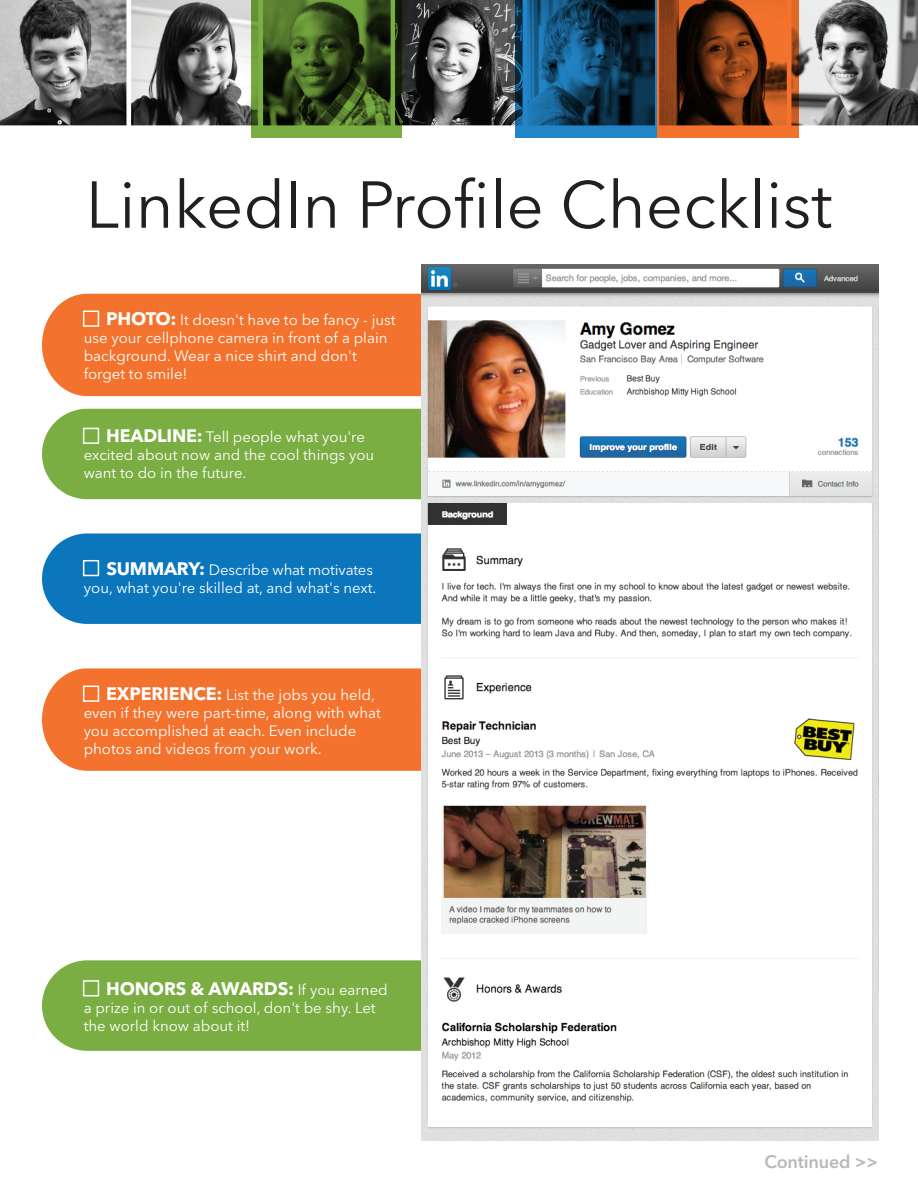
<style>
.page{position:relative;width:918px;height:1188px;background:#fff}
.page>*{position:absolute;margin:0;border:0;box-sizing:border-box;transform-origin:0 0}
.t1{font:65.55px "Avenir Next LT Pro";color:#231f20}
.t2{font:700 18px "Avenir Next LT Pro";letter-spacing:-.01em;color:#fff}
.t3{font:600 18px "Avenir Next LT Pro";letter-spacing:-.01em;color:#b8b9ba}
.t4{font:15px/18px "Avenir Next LT Pro";color:#fff}
.s1{font-weight:700;font-size:18px}
.s2{font-weight:400;font-size:15px}
</style>
<div class="page">
<img style="left:0;top:0;width:918px;height:547px">
<div style="left:42px;top:294px;width:379px;height:102px;background:#f3722d"></div>
<div style="left:42px;top:409px;width:494px;height:90px;background:#7aae42;border-radius:45px"></div>
<div style="left:42px;top:533px;width:494px;height:91px;background:#0c76bd;border-radius:45px"></div>
<div style="left:42px;top:668px;width:379px;height:103px;background:#f3722d"></div>
<div style="left:42px;top:960px;width:494px;height:91px;background:#7aae42;border-radius:45px"></div>
<img style="left:421px;top:264px;width:457px;height:876px">
<div style="left:83px;top:311px;width:16px;height:16px;border:2px solid #fff"></div>
<div style="left:83px;top:428px;width:16px;height:16px;border:2px solid #fff"></div>
<div style="left:83px;top:560px;width:16px;height:16px;border:2px solid #fff"></div>
<div style="left:83px;top:686px;width:16px;height:16px;border:2px solid #fff"></div>
<div style="left:83px;top:980px;width:16px;height:16px;border:2px solid #fff"></div>
<svg style="left:251px;top:0;width:151px;height:138px"></svg>
<svg style="left:515px;top:0;width:142px;height:138px"></svg>
<svg style="left:657px;top:0;width:141px;height:138px"></svg>
<h1 class="t1" style="left:86px;top:166px;width:748px">LinkedIn Profile Checklist</h1>
<p class="t4" style="left:84px;top:311px;width:314px;text-indent:23px"><span class="s1">PHOTO:</span> It doesn't have to be fancy - just use your cellphone camera in front of a plain background. Wear a nice shirt and don't forget to smile!</p>
<p class="t4" style="left:84px;top:428px;width:292px;text-indent:22px"><span class="s1">HEADLINE:</span> Tell people what you're excited about now and the cool things you want to do in the future.</p>
<p class="t4" style="left:84px;top:561px;width:294px;text-align:right"><span class="s1">SUMMARY:</span> Describe what motivates you, what you're skilled at, and what's next.</p>
<p class="t4" style="left:84px;top:686px;width:299px;text-indent:22px"><span class="s1">EXPERIENCE:</span> List the jobs you held, even if they were part-time, along with what you accomplished at each. Even include photos and videos from your work.</p>
<p class="t2" style="left:106px;top:978px;width:283px">HONORS &amp; AWARDS: <span class="s2">If you earned</span></p>
<p class="t4" style="left:84px;top:999px;width:294px">a prize in or out of school, don't be shy. Let the world know about it!</p>
<p class="t3" style="left:765px;top:1151px;width:115px">Continued &gt;&gt;</p>
</div>
